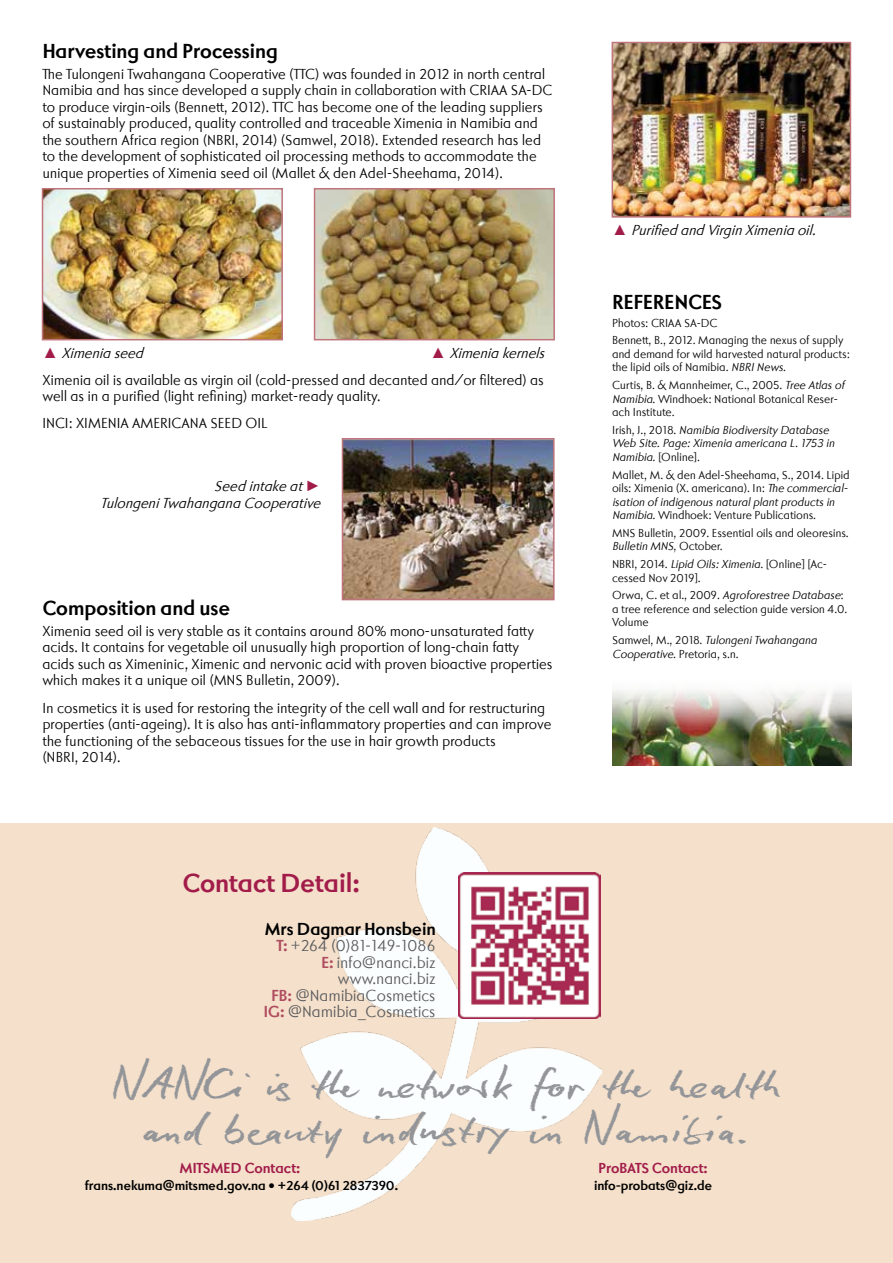
<style>
.page{position:relative;width:893px;height:1263px;background:#fff}
.page>*{position:absolute;margin:0;border:0;box-sizing:border-box;transform-origin:0 0}
.t1{font:45px/45px "Ostora Namibia Script";letter-spacing:.025em;color:#939598;text-align:center}
.t2{font:700 27px "Ostora Namibia Sans";color:#a21c4a}
.t3{font:700 21px "Ostora Namibia Sans";color:#000}
.t4{font:700 18px "Ostora Namibia Sans";color:#000}
.t5{font:16.5px/16.5px "Ostora Namibia Sans";letter-spacing:-.005em;color:#58595b;text-align:right}
.t6{font:15px/16.5px "Ostora Namibia Sans";letter-spacing:-.005em;color:#000}
.t7{font:italic 15px/16.5px "Ostora Namibia Sans";color:#000}
.t8{font:700 15px "Ostora Namibia Sans";color:#a21c4a}
.t9{font:700 13.5px "Ostora Namibia Sans";color:#000}
.t10{font:12px/13.5px "Ostora Namibia Sans";letter-spacing:-.005em;color:#000}
.t11{font:italic 12px/13.5px "Ostora Namibia Sans";color:#000}
.s1{font-family:"Arial";color:#a21c4a}
.s2{font-style:italic}
.s3{font-family:"Arial";font-style:normal;color:#a21c4a}
.s4{font-style:normal}
.s5{font-weight:700;color:#b04d60}
</style>
<div class="page">
<div style="left:0;top:823px;width:893px;height:440px;background:#f4e0cb"></div>
<img style="left:292px;top:827px;width:309px;height:393px">
<img style="left:459px;top:873px;width:141px;height:145px">
<img style="left:45px;top:191px;width:235px;height:146px">
<div style="left:42px;top:188px;width:241px;height:152px;border:2px solid #c0747c"></div>
<img style="left:317px;top:191px;width:235px;height:146px">
<div style="left:314px;top:188px;width:241px;height:152px;border:2px solid #c0747c"></div>
<img style="left:345px;top:441px;width:207px;height:156px">
<div style="left:342px;top:438px;width:213px;height:162px;border:2px solid #c0747c"></div>
<img style="left:615px;top:45px;width:233px;height:170px">
<div style="left:612px;top:42px;width:239px;height:176px;border:2px solid #c0747c"></div>
<img style="left:612px;top:690px;width:239px;height:75px">
<h3 class="t3" style="left:43px;top:38px;width:237px">Harvesting and Processing</h3>
<p class="t6" style="left:43px;top:66px;width:512px">The Tulongeni Twahangana Cooperative (TTC) was founded in 2012 in north central Namibia and has since developed a supply chain in collaboration with CRIAA SA-DC to produce virgin-oils (Bennett, 2012). TTC has become one of the leading suppliers of sustainably produced, quality controlled and traceable Ximenia in Namibia and the southern Africa region (NBRI, 2014) (Samwel, 2018). Extended research has led to the development of sophisticated oil processing methods to accommodate the unique properties of Ximenia seed oil (Mallet &amp; den Adel-Sheehama, 2014).</p>
<p class="t6" style="left:43px;top:339px;width:508px;line-height:27.2px;text-indent:388px"><span class="s1">▲</span> <span class="s2">Ximeniakernels<br></span>Ximenia oil is available as virgin oil (cold-pressed and decanted and/or filtered) as</p>
<p class="t6" style="left:43px;top:383px;width:340px;line-height:27.2px">well as in a purified (light refining) market-ready quality.<br>INCI: XIMENIA AMERICANA SEED OIL</p>
<p class="t7" style="left:43px;top:345px;width:107px"><span class="s3">▲</span> Ximeniaseed</p>
<p class="t7" style="left:101px;top:478px;width:226px;text-indent:114px">Seedintakeat<span class="s3">►<br></span>Tulongeni Twahangana Cooperative</p>
<h3 class="t3" style="left:43px;top:595px;width:189px">Composition and use</h3>
<p class="t6" style="left:43px;top:623px;width:512px">Ximenia seed oil is very stable as it contains around 80% mono-unsaturated fatty acids. It contains for vegetable oil unusually high proportion of long-chain fatty acids such as Ximeninic, Ximenic and nervonic acid with proven bioactive properties which makes it a unique oil (MNS Bulletin, 2009).</p>
<p class="t6" style="left:43px;top:699px;width:511px">In cosmetics it is used for restoring the integrity of the cell wall and for restructuring properties (anti-ageing). It is also has anti-inflammatory properties and can improve the functioning of the sebaceous tissues for the use in hair growth products<br>(NBRI, 2014).</p>
<p class="t7" style="left:612px;top:222px;width:210px"><span class="s3">▲</span> Purified and Virgin Ximenia oil.</p>
<h3 class="t3" style="left:612px;top:289px;width:111px">REFERENCES</h3>
<p class="t10" style="left:612px;top:314px;width:233px;line-height:17.7px">Photos: CRIAA SA-DC<br>Bennett, B., 2012. Managing the nexus of supply</p>
<p class="t10" style="left:612px;top:347px;width:239px">and demand for wild harvested natural products: the lipid oils of Namibia. <span class="s2">NBRINews</span>.</p>
<p class="t10" style="left:612px;top:378px;width:236px">Curtis, B. &amp; Mannheimer, C., 2005. <span class="s2">TreeAtlasof<br>Namibia</span>. Windhoek: National Botanical Reser&shy;ach Institute.</p>
<p class="t11" style="left:612px;top:423px;width:227px"><span class="s4">I r i s h , J . , 2 0 1 8 .</span> Namibia Biodiversity Database<br>Web Site. Page: Ximenia americana L. 1753 in<br>Namibia.<span class="s4">[Online].</span></p>
<p class="t10" style="left:612px;top:468px;width:240px">Mallet, M. &amp; den Adel-Sheehama, S., 2014. Lipid oils: Ximenia (X. americana). In: <span class="s2">Thecommercial&shy;isation ofindigenousnaturalplantproductsin Namibia.</span>Windhoek: Venture Publications.</p>
<p class="t10" style="left:612px;top:526px;width:238px">MNS Bulletin, 2009. Essential oils and oleoresins.<br><span class="s2">Bulletin MNS</span>, O cto b e r.</p>
<p class="t10" style="left:612px;top:558px;width:217px">NBRI, 2014. <span class="s2">LipidOils:Ximenia</span>. [Online] [Ac&shy;cessed Nov 2019].</p>
<p class="t10" style="left:612px;top:589px;width:237px">O rwa , C . et a l . , 2 0 0 9 . <span class="s2">Agroforestree Database</span>: a tree reference and selection guide version 4.0.<br>Volume</p>
<p class="t11" style="left:612px;top:634px;width:209px"><span class="s4">S a mwe l , M . , 2 0 1 8 .</span> Tulongeni Twahangana<br>Cooperative<span class="s4">. Pretoria, s.n.</span></p>
<h2 class="t2" style="left:183px;top:867px;width:179px">Contact Detail:</h2>
<p class="t4" style="left:265px;top:918px;width:172px">Mrs Dagmar Honsbein</p>
<p class="t5" style="left:264px;top:938px;width:174px"><span class="s5">T:</span> +264 (0)81-149-1086<br><span class="s5">E:</span> info@nanci.biz www.nanci.biz<br><span class="s5">FB:</span> @NamibiaCosmetics<br><span class="s5">IG:</span> @Namibia_Cosmetics</p>
<h1 class="t1" style="left:112px;top:1059px;width:671px">NANCi is the network for the health and beauty industry in Namibia.</h1>
<p class="t8" style="left:180px;top:1159px;width:122px">MITSMED Contact:</p>
<p class="t9" style="left:85px;top:1177px;width:315px">frans.nekuma@mitsmed.gov.na • +264 (0)61 2837390.</p>
<p class="t8" style="left:599px;top:1159px;width:111px">ProBATS Contact:</p>
<p class="t9" style="left:594px;top:1177px;width:120px">info-probats@giz.de</p>
</div>
